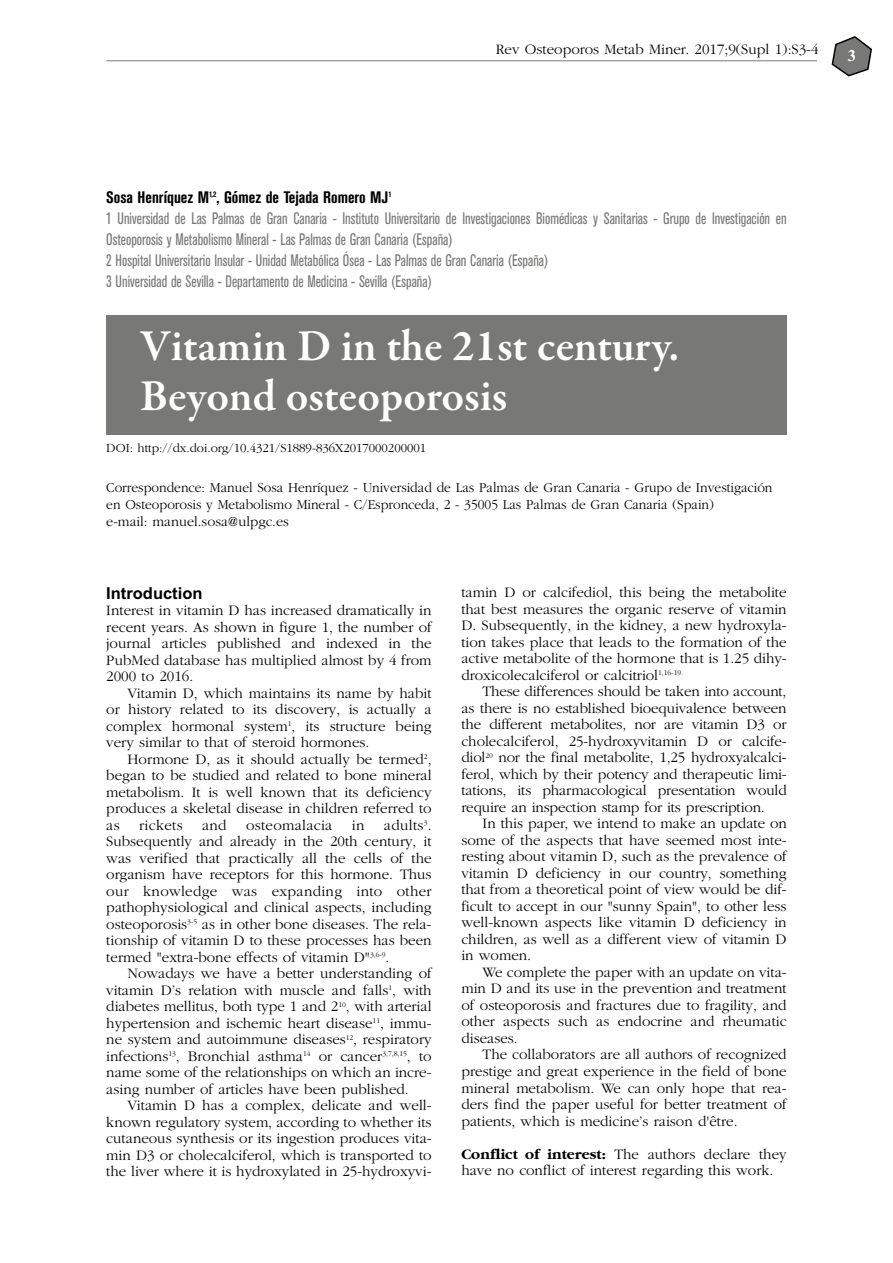
<style>
.page{position:relative;width:893px;height:1263px;background:#fff}
.page>*{position:absolute;margin:0;border:0;box-sizing:border-box;transform-origin:0 0}
.t1{font:600 45px/49.5px "Garamond Premr Pro";color:#fff}
.t2{font:condensed 16.5px/21px "Akzidenz Grotesk BE";color:#787877;scale:.9 1}
.t3{font:700 16.5px "Arial";color:#000}
.t4{font:700 16.5px "Times New Roman";color:#fff}
.t5{font:300 15px/16.5px "Garamond";color:#000;text-align:justify}
.t6{font:300 15px "Garamond";letter-spacing:.02em;color:#000}
.t7{font:300 14.25px/17.1px "Garamond";color:#000;scale:.95 1}
.t8{font:300 12.75px "Garamond";color:#000}
.s1{font-weight:700;color:#000}
.s2{font-weight:700}
</style>
<div class="page">
<svg style="left:832px;top:36px;width:40px;height:40px"></svg>
<hr style="left:106px;top:60px;width:711px;height:1px;background:#787877">
<div style="left:106px;top:315px;width:681px;height:120px;background:#787877"></div>
<p class="t5" style="left:496px;top:42px;width:324px">Rev Osteoporos Metab Miner. 2017;9(Supl 1):S3-4</p>
<p class="t4" style="left:848px;top:46px;width:10px">3</p>
<p class="t2" style="left:106px;top:188px;width:757px"><span class="s1">Sosa Henríquez M</span><sup>1,2</sup><span class="s1">, Gómez de Tejada Romero MJ</span><sup>1<br></sup>1 Universidad de Las Palmas de Gran Canaria - Instituto Universitario de Investigaciones Biomédicas y Sanitarias - Grupo de Investigación en Osteoporosis y Metabolismo Mineral - Las Palmas de Gran Canaria (España)<br>2 Hospital Universitario Insular - Unidad Metabólica Ósea - Las Palmas de Gran Canaria (España)<br>3 Universidad de Sevilla - Departamento de Medicina - Sevilla (España)</p>
<h1 class="t1" style="left:140px;top:325px;width:540px">Vitamin D in the 21st century.<br>Beyond osteoporosis</h1>
<p class="t8" style="left:106px;top:443px;width:321px">DOI: http://dx.doi.org/10.4321/S1889-836X2017000200001</p>
<p class="t7" style="left:106px;top:480px;width:703px">Correspondence: Manuel Sosa Henríquez - Universidad de Las Palmas de Gran Canaria - Grupo de Investigación en Osteoporosis y Metabolismo Mineral - C/Espronceda, 2 - 35005 Las Palmas de Gran Canaria (Spain)<br>e-mail: manuel.sosa@ulpgc.es</p>
<p class="t3" style="left:106px;top:587px;width:98px">Introduction</p>
<p class="t5" style="left:106px;top:603px;width:327px">Interest in vitamin D has increased dramatically in recent years. As shown in figure 1, the number of journal articles published and indexed in the PubMed database has multiplied almost by 4 from 2000 to 2016.</p>
<p class="t5" style="left:106px;top:686px;width:327px;text-indent:21px">Vitamin D, which maintains its name by habit or history related to its discovery, is actually a complex hormonal system<sup>1</sup>, its structure being very similar to that of steroid hormones.</p>
<p class="t5" style="left:106px;top:752px;width:327px;text-indent:21px">Hormone D, as it should actually be termed<sup>2</sup>, began to be studied and related to bone mineral metabolism. It is well known that its deficiency produces a skeletal disease in children referred to as</p>
<p class="t5" style="left:106px;top:818px;width:327px;text-indent:278px">adults<sup>3</sup>.<br>Subsequently and already in the 20th century, it was verified that practically all the cells of the organism have receptors for this hormone. Thus our knowledge was expanding into other pathophysiological and clinical aspects, including osteoporosis<sup>3-5</sup> as in other bone diseases. The rela&shy;tionship of vitamin D to these processes has been termed "extra-bone effects of vitamin D"<sup>3,6-9</sup>.</p>
<p class="t5" style="left:106px;top:966px;width:327px;text-indent:21px">Nowadays we have a better understanding of vitamin D’s relation with muscle and falls<sup>1</sup>, with diabetes mellitus, both type 1 and 2<sup>10</sup>, with arterial hypertension and ischemic heart disease<sup>11</sup>, immu&shy;ne system and autoimmune diseases<sup>12</sup>, respiratory infections<sup>13</sup>, Bronchial asthma<sup>14</sup> or cancer<sup>3,7,8,15</sup>, to name some of the relationships on which an incre&shy;asing number of articles have been published.</p>
<p class="t5" style="left:106px;top:1098px;width:327px;text-indent:21px">Vitamin D has a complex, delicate and well&shy;known regulatory system, according to whether its cutaneous synthesis or its ingestion produces vita&shy;min D3 or cholecalciferol, which is transported to the liver where it is hydroxylated in 25-hydroxyvi-</p>
<p class="t6" style="left:139px;top:819px;width:45px">rickets</p>
<p class="t5" style="left:202px;top:818px;width:26px">and</p>
<p class="t6" style="left:246px;top:819px;width:88px">osteomalacia</p>
<p class="t5" style="left:352px;top:818px;width:14px">in</p>
<p class="t5" style="left:461px;top:586px;width:327px">tamin D or calcifediol, this being the metabolite that best measures the organic reserve of vitamin D. Subsequently, in the kidney, a new hydroxyla&shy;tion takes place that leads to the formation of the active metabolite of the hormone that is 1.25 dihy&shy;droxicolecalciferol or calcitriol<sup>1,16-19.</sup></p>
<p class="t5" style="left:461px;top:685px;width:327px;text-indent:21px">These differences should be taken into account, as there is no established bioequivalence between the different metabolites, nor are vitamin D3 or cholecalciferol, 25-hydroxyvitamin D or calcife&shy;diol<sup>20</sup> nor the final metabolite, 1,25 hydroxyalcalci&shy;ferol, which by their potency and therapeutic limi&shy;tations, its pharmacological presentation would require an inspection stamp for its prescription.</p>
<p class="t5" style="left:461px;top:817px;width:327px;text-indent:21px">In this paper, we intend to make an update on some of the aspects that have seemed most inte&shy;resting about vitamin D, such as the prevalence of vitamin D deficiency in our country, something that from a theoretical point of view would be dif&shy;ficult to accept in our "sunny Spain", to other less well-known aspects like vitamin D deficiency in children, as well as a different view of vitamin D in women.</p>
<p class="t5" style="left:461px;top:965px;width:327px;text-indent:21px">We complete the paper with an update on vita&shy;min D and its use in the prevention and treatment of osteoporosis and fractures due to fragility, and other aspects such as endocrine and rheumatic diseases.</p>
<p class="t5" style="left:461px;top:1048px;width:327px;text-indent:21px">The collaborators are all authors of recognized prestige and great experience in the field of bone mineral metabolism. We can only hope that rea&shy;ders find the paper useful for better treatment of patients, which is medicine’s raison d'être.</p>
<p class="t5" style="left:461px;top:1147px;width:327px"><span class="s2">Conflict of interest:</span> The authors declare they have no conflict of interest regarding this work.</p>
</div>
